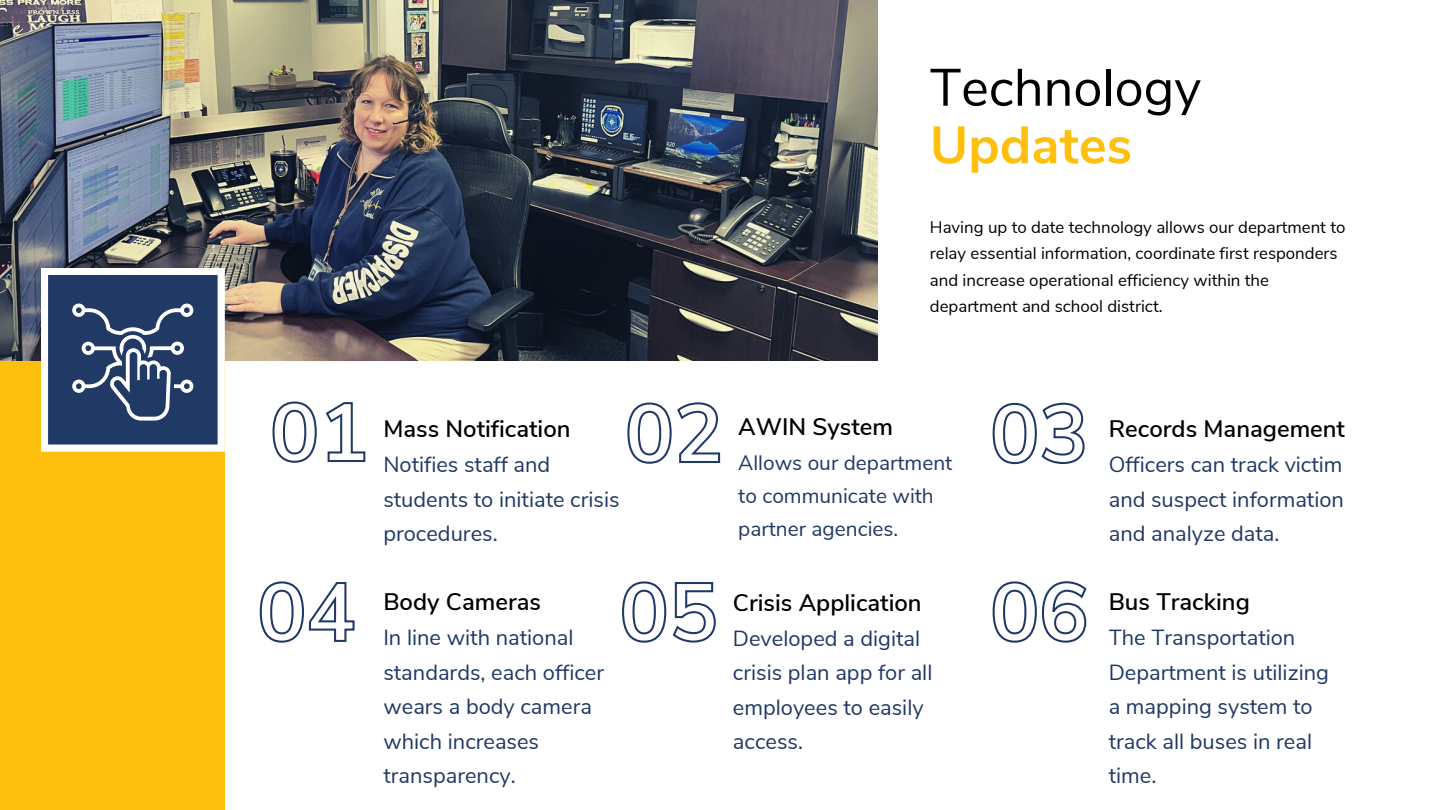
<style>
.page{position:relative;width:1440px;height:810px;background:#fff}
.page>*{position:absolute;margin:0;border:0;box-sizing:border-box;transform-origin:0 0}
.t1{font:52.4px "Nunito Sans";color:#000}
.t2{font:700 52.4px "Nunito Sans";color:#febf0e}
.t3{font:600 23.9px "Nunito Sans";color:#000}
.t4{font:21.9px/34.5px "Nunito Sans";color:#203965}
.t5{font:20.9px/33px "Nunito Sans";color:#203965}
.t6{font:16.9px/26.4px "Nunito Sans";color:#000}
</style>
<div class="page">
<div style="left:0;top:341px;width:225px;height:469px;background:#febf0e"></div>
<img style="left:0;top:0;width:877px;height:360px">
<svg style="left:41px;top:268px;width:184px;height:184px;background:#516486"></svg>
<svg style="left:622px;top:581px;width:94px;height:62px"></svg>
<svg style="left:627px;top:402px;width:94px;height:62px"></svg>
<svg style="left:992px;top:402px;width:93px;height:63px"></svg>
<svg style="left:272px;top:401px;width:94px;height:62px"></svg>
<svg style="left:259px;top:581px;width:96px;height:62px"></svg>
<svg style="left:992px;top:581px;width:95px;height:62px"></svg>
<p class="t3" style="left:383px;top:413px;width:189px">Mass Notification</p>
<p class="t4" style="left:383px;top:448px;width:238px">Notifies staff and students to initiate crisis procedures.</p>
<p class="t3" style="left:383px;top:586px;width:159px">Body Cameras</p>
<p class="t4" style="left:383px;top:621px;width:222px">In line with national standards, each officer wears a body camera which increases transparency.</p>
<h1 class="t1" style="left:930px;top:53px;width:273px">Technology</h1>
<h1 class="t2" style="left:930px;top:110px;width:204px">Updates</h1>
<p class="t6" style="left:930px;top:214px;width:417px">Having up to date technology allows our department to relay essential information, coordinate first responders and increase operational efficiency within the department and school district.</p>
<p class="t3" style="left:738px;top:411px;width:156px">AWIN System</p>
<p class="t5" style="left:738px;top:447px;width:216px">Allows our department to communicate with partner agencies.</p>
<p class="t3" style="left:733px;top:586px;width:190px">Crisis Application</p>
<p class="t4" style="left:733px;top:621px;width:201px">Developed a digital crisis plan app for all employees to easily access.</p>
<p class="t3" style="left:1109px;top:413px;width:238px">Records Management</p>
<p class="t4" style="left:1109px;top:448px;width:237px;text-align:justify">Officers can track victim and suspect information and analyze data.</p>
<p class="t3" style="left:1109px;top:586px;width:143px">Bus Tracking</p>
<p class="t4" style="left:1109px;top:621px;width:222px">The Transportation<br>Department is utilizing a mapping system to track all buses in real time.</p>
</div>
